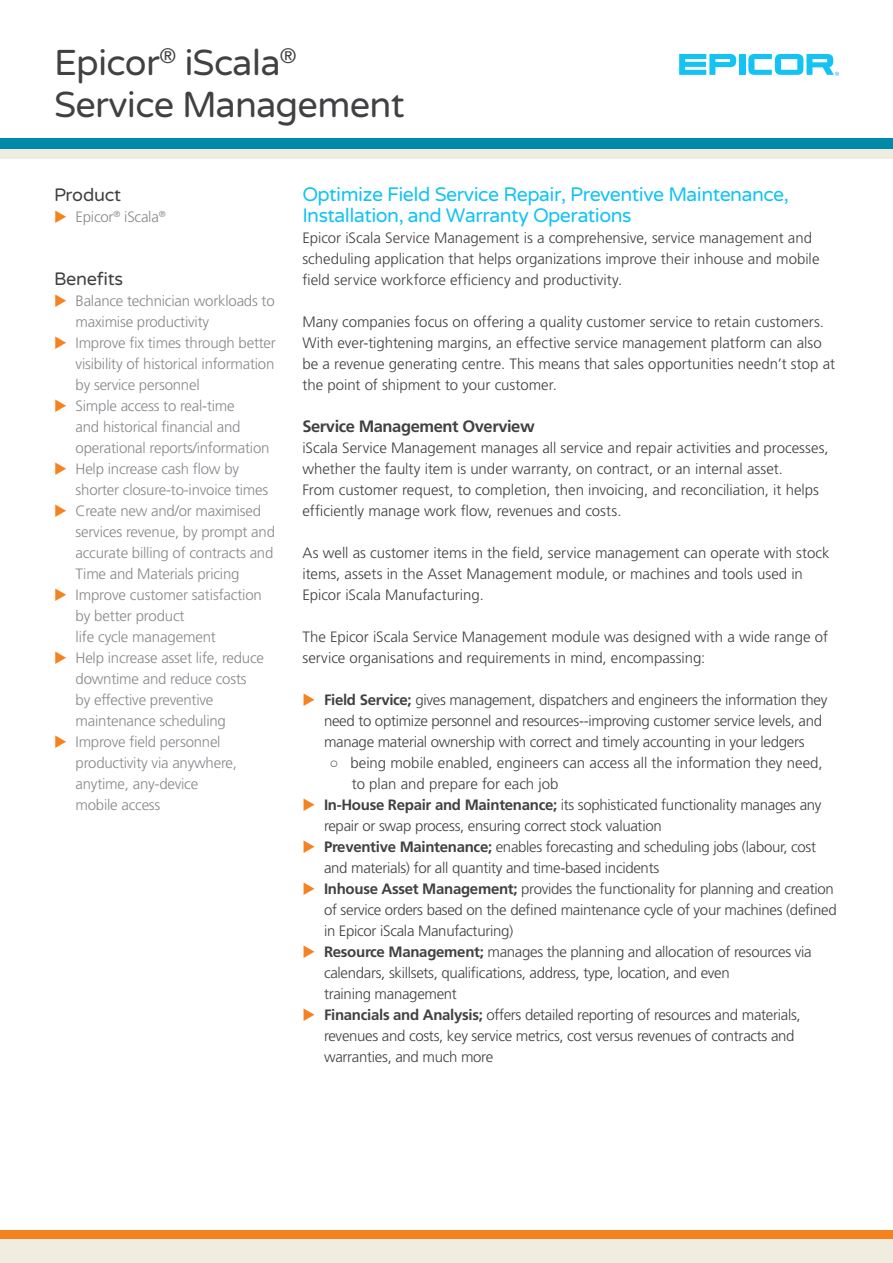
<style>
.page{position:relative;width:893px;height:1263px;background:#fff}
.page>*{position:absolute;margin:0;border:0;box-sizing:border-box;transform-origin:0 0}
.Fact_Sheet_Title_-_T{font:36px/42px "Varela Round";letter-spacing:-.02em;color:#414042}
.Body_Heading_1_-_Sen{font:19.5px/21px "Varela Round";letter-spacing:-.025em;color:#12c3f4}
.Functionality_Headin{font:18px "Varela Round";letter-spacing:-.015em;color:#414042}
.Body_Subheading_-_Se{font:700 16.5px "Frutiger LT Std";letter-spacing:-.025em;color:#414042}
.Body_Copy_-_Sentence{font:300 15px/21px "Frutiger LT Std";letter-spacing:-.01em;color:#414042}
.t1{font:300 15px/21px "Frutiger LT Std";letter-spacing:-.015em;color:#86898d}
.s1{font-weight:700}
.s2{font-family:"Arial Narrow";font-weight:400}
</style>
<div class="page">
<div style="left:0;top:1230px;width:893px;height:10px;background:#f58220"></div>
<div style="left:0;top:1239px;width:893px;height:24px;background:#f0ede0"></div>
<div style="left:739px;top:54px;width:6px;height:21px;background:#12c3f4"></div>
<svg style="left:679px;top:54px;width:57px;height:21px"></svg>
<svg style="left:748px;top:54px;width:91px;height:22px"></svg>
<div style="left:0;top:148px;width:893px;height:11px;background:#f0ede0"></div>
<div style="left:0;top:138px;width:893px;height:11px;background:#008aa9"></div>
<p class="Fact_Sheet_Title_-_T" style="left:54px;top:43px;width:352px">Epicor<sup>®</sup> iScala<sup>®<br></sup>Service Management</p>
<p class="Functionality_Headin" style="left:54px;top:184px;width:69px">Product</p>
<p class="t1" style="left:76px;top:207px;width:92px">Epicor<sup>®</sup> iScala<sup>®</sup></p>
<p class="Functionality_Headin" style="left:54px;top:268px;width:70px">Benefits</p>
<p class="t1" style="left:76px;top:291px;width:201px">Balance technician workloads to maximise productivity</p>
<p class="t1" style="left:76px;top:333px;width:202px;text-align:justify">Improve fix times through better visibility of historical information by service personnel</p>
<p class="t1" style="left:76px;top:396px;width:195px">Simple access to real-time<br>and historical financial and operational reports/information</p>
<p class="t1" style="left:76px;top:459px;width:194px">Help increase cash flow by shorter closure-to-invoice times</p>
<p class="t1" style="left:76px;top:501px;width:201px">Create new and/or maximised services revenue, by prompt and accurate billing of contracts and<br>Time and Materials pricing</p>
<p class="t1" style="left:76px;top:585px;width:188px">Improve customer satisfaction by better product<br>life cycle management</p>
<p class="t1" style="left:76px;top:648px;width:190px">Help increase asset life, reduce downtime and reduce costs by effective preventive maintenance scheduling</p>
<p class="t1" style="left:76px;top:732px;width:163px">Improve field personnel productivity via anywhere, anytime, any-device mobile access</p>
<p class="Body_Heading_1_-_Sen" style="left:302px;top:184px;width:488px">Optimize Field Service Repair, Preventive Maintenance,<br>Installation, and Warranty Operations</p>
<p class="Body_Copy_-_Sentence" style="left:302px;top:228px;width:519px">Epicor iScala Service Management is a comprehensive, service management and scheduling application that helps organizations improve their inhouse and mobile field service workforce efficiency and productivity.</p>
<p class="Body_Copy_-_Sentence" style="left:302px;top:312px;width:534px">Many companies focus on offering a quality customer service to retain customers.<br>With ever-tightening margins, an effective service management platform can also be a revenue generating centre. This means that sales opportunities needn’t stop at the point of shipment to your customer.</p>
<p class="Body_Subheading_-_Se" style="left:302px;top:417px;width:234px">Service Management Overview</p>
<p class="Body_Copy_-_Sentence" style="left:302px;top:438px;width:528px">iScala Service Management manages all service and repair activities and processes, whether the faulty item is under warranty, on contract, or an internal asset.<br>From customer request, to completion, then invoicing, and reconciliation, it helps efficiently manage work flow, revenues and costs.</p>
<p class="Body_Copy_-_Sentence" style="left:302px;top:543px;width:529px">As well as customer items in the field, service management can operate with stock items, assets in the Asset Management module, or machines and tools used in<br>Epicor iScala Manufacturing.</p>
<p class="Body_Copy_-_Sentence" style="left:302px;top:627px;width:527px">The Epicor iScala Service Management module was designed with a wide range of service organisations and requirements in mind, encompassing:</p>
<p class="Body_Copy_-_Sentence" style="left:324px;top:690px;width:505px"><span class="s1">Field Service;</span> gives management, dispatchers and engineers the information they need to optimize personnel and resources--improving customer service levels, and manage material ownership with correct and timely accounting in your ledgers</p>
<p class="Body_Copy_-_Sentence" style="left:352px;top:753px;width:472px;text-indent:-21px"><span class="s2">○</span> being mobile enabled, engineers can access all the information they need, to plan and prepare for each job</p>
<p class="Body_Copy_-_Sentence" style="left:324px;top:795px;width:499px"><span class="s1">In-House Repair and Maintenance;</span> its sophisticated functionality manages any repair or swap process, ensuring correct stock valuation</p>
<p class="Body_Copy_-_Sentence" style="left:324px;top:837px;width:494px"><span class="s1">Preventive Maintenance;</span> enables forecasting and scheduling jobs (labour, cost and materials) for all quantity and time-based incidents</p>
<p class="Body_Copy_-_Sentence" style="left:324px;top:879px;width:514px"><span class="s1">Inhouse Asset Management;</span> provides the functionality for planning and creation of service orders based on the defined maintenance cycle of your machines (defined in Epicor iScala Manufacturing)</p>
<p class="Body_Copy_-_Sentence" style="left:324px;top:942px;width:489px"><span class="s1">Resource Management;</span> manages the planning and allocation of resources via calendars, skillsets, qualifications, address, type, location, and even<br>training management</p>
<p class="Body_Copy_-_Sentence" style="left:324px;top:1005px;width:478px"><span class="s1">Financials and Analysis;</span> offers detailed reporting of resources and materials, revenues and costs, key service metrics, cost versus revenues of contracts and warranties, and much more</p>
</div>
